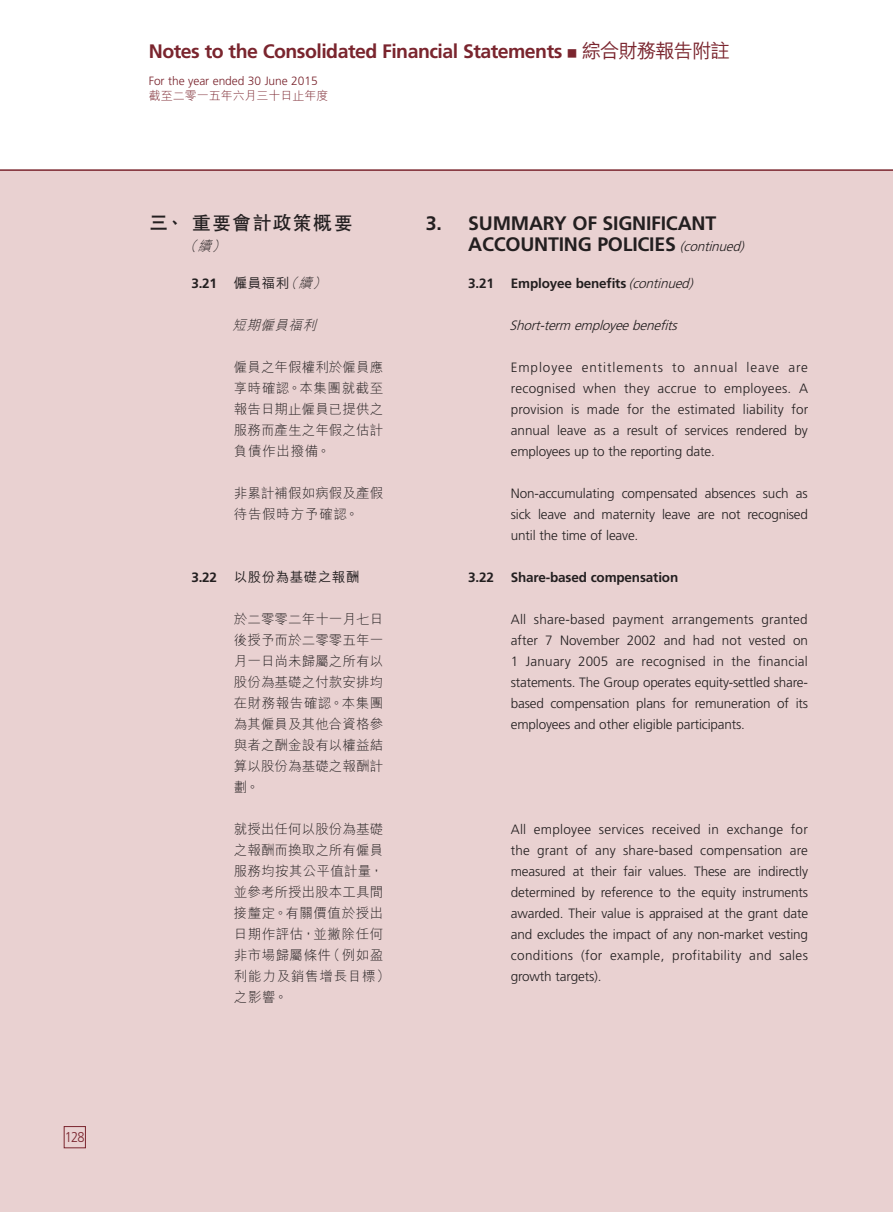
<style>
.page{position:relative;width:893px;height:1212px;background:#fff}
.page>*{position:absolute;margin:0;border:0;box-sizing:border-box;transform-origin:0 0}
.Heading_1{font:700 19.5px/21px "Frutiger LT Std";letter-spacing:-.01em;color:#231f20}
.t1{font:700 19.5px "Frutiger LT Std";letter-spacing:-.025em;color:#7a252e}
.C_Heading_1{font:700 19.5px "C Hei 2 HK";letter-spacing:.04em;color:#231f20}
.t2{font:300 14.25px "Frutiger LT Std";color:#7a252e;scale:.9 1}
.Body_Text{font:300 13.5px/21px "Frutiger LT Std";letter-spacing:-.01em;color:#231f20;text-align:justify}
.C_Body_Text{font:300 13.5px/21px "M Hei HK";letter-spacing:.005em;color:#231f20;text-align:justify}
.Heading_2{font:700 13.5px "Frutiger LT Std";letter-spacing:-.01em;color:#231f20}
.Heading_3{font:italic 300 13.5px "Frutiger LT Std";color:#231f20}
.C_Heading_2{font:500 13.5px "M Hei HK";letter-spacing:.04em;color:#231f20}
.C_Heading_2-2{font:700 13.5px "Frutiger LT Std";color:#231f20}
.C_Heading_3{font:italic 300 13.5px "M Hei HK";color:#231f20}
.C_Heading_1-2{font:italic 300 13.5px "M Hei HK";color:#231f20}
.t3{font:300 12px "Frutiger LT Std";letter-spacing:-.005em;color:#7a252e}
.t4{font:300 12px "M Hei HK";color:#7a252e}
.s1{font-family:"M Hei HK";font-weight:500;font-size:12px}
.s2{font-family:"M Hei HK";font-weight:500}
.s3{font-family:"M Hei HK";font-weight:300;font-style:italic}
.s4{font-family:"Frutiger LT Std";font-weight:700}
.s5{font-weight:300;font-style:italic;font-size:13.5px}
.s6{font-weight:300;font-style:italic}
</style>
<div class="page">
<div style="left:0;top:170px;width:893px;height:1042px;background:#e9d1d1"></div>
<hr style="left:0;top:169px;width:893px;height:2px;background:#7a252e">
<div style="left:64px;top:1126px;width:22px;height:22px;border:1px solid #7a252e"></div>
<p class="t2" style="left:65px;top:1129px;width:24px">128</p>
<h1 class="t1" style="left:149px;top:40px;width:583px">Notes to the Consolidated Financial Statements <span class="s1">■</span> <span class="s2">綜合財務報告附註</span></h1>
<p class="t3" style="left:149px;top:74px;width:170px">For the year ended 30 June 2015</p>
<p class="t4" style="left:149px;top:89px;width:181px">截至二零一五年六月三十日止年度</p>
<p class="C_Heading_1" style="left:149px;top:213px;width:205px">三、重要會計政策概要</p>
<p class="C_Heading_1-2" style="left:183px;top:239px;width:47px">（續）</p>
<p class="C_Heading_2-2" style="left:191px;top:276px;width:140px">3.21 <span class="s2">僱員福利</span><span class="s3">（續）</span></p>
<p class="C_Heading_3" style="left:232px;top:318px;width:89px">短期僱員福利</p>
<p class="C_Body_Text" style="left:234px;top:357px;width:151px">僱員之年假權利於僱員應享時確認。本集團就截至報告日期止僱員已提供之服務而產生之年假之估計負債作出撥備。</p>
<p class="C_Body_Text" style="left:234px;top:483px;width:151px">非累計補假如病假及產假待告假時方予確認。</p>
<p class="C_Heading_2" style="left:191px;top:567px;width:170px"><span class="s4">3.22</span> 以股份為基礎之報酬</p>
<p class="C_Body_Text" style="left:234px;top:609px;width:151px">於二零零二年十一月七日後授予而於二零零五年一月一日尚未歸屬之所有以股份為基礎之付款安排均在財務報告確認。本集團為其僱員及其他合資格參與者之酬金設有以權益結算以股份為基礎之報酬計劃。</p>
<p class="C_Body_Text" style="left:234px;top:819px;width:158px;text-align:left">就授出任何以股份為基礎之報酬而換取之所有僱員服務均按其公平值計量，並參考所授出股本工具間接釐定。有關價值於授出日期作評估，並撇除任何非市場歸屬條件（例如盈利能力及銷售增長目標）之影響。</p>
<p class="Heading_1" style="left:468px;top:213px;width:281px;text-indent:-43px">3. SUMMARY OF SIGNIFICANT<br>ACCOUNTING POLICIES <span class="s5">(continued)</span></p>
<p class="Heading_2" style="left:468px;top:276px;width:230px">3.21 Employee benefits <span class="s6">(continued)</span></p>
<p class="Heading_3" style="left:509px;top:318px;width:173px">Short-term employee benefits</p>
<p class="Body_Text" style="left:511px;top:357px;width:299px">Employee entitlements to annual leave are recognised when they accrue to employees. A provision is made for the estimated liability for annual leave as a result of services rendered by employees up to the reporting date.</p>
<p class="Body_Text" style="left:511px;top:483px;width:299px">Non-accumulating compensated absences such as sick leave and maternity leave are not recognised until the time of leave.</p>
<p class="Heading_2" style="left:468px;top:570px;width:211px">3.22 Share-based compensation</p>
<p class="Body_Text" style="left:511px;top:609px;width:299px">All share-based payment arrangements granted after 7 November 2002 and had not vested on 1 January 2005 are recognised in the financial statements. The Group operates equity-settled share&shy;based compensation plans for remuneration of its employees and other eligible participants.</p>
<p class="Body_Text" style="left:511px;top:819px;width:299px">All employee services received in exchange for the grant of any share-based compensation are measured at their fair values. These are indirectly determined by reference to the equity instruments awarded. Their value is appraised at the grant date and excludes the impact of any non-market vesting conditions (for example, profitability and sales growth targets).</p>
</div>
